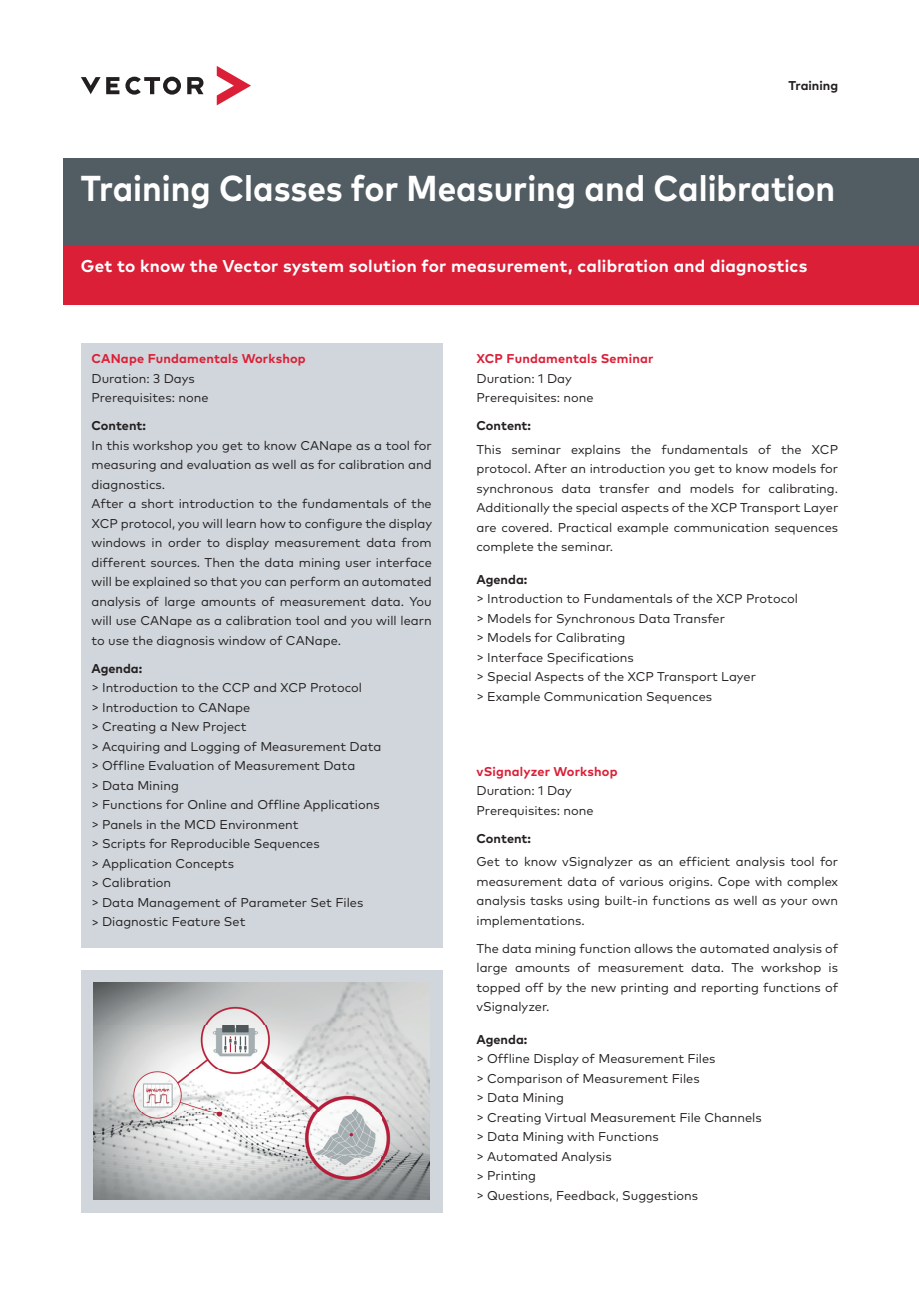
<style>
.page{position:relative;width:919px;height:1289px;background:#fff}
.page>*{position:absolute;margin:0;border:0;box-sizing:border-box;transform-origin:0 0}
.t1{font:700 36px "Mark Pro";color:#fff;scale:.93 1}
.t2{font:700 17.1px "Mark Pro";letter-spacing:.015em;color:#fff}
.t3{font:12.75px/19.5px "Mark Pro";color:#231f20}
.t4{font:700 12.75px "Mark Pro";letter-spacing:.015em;color:#da1f37}
.t5{font:700 12.75px "Mark Pro";color:#231f20}
</style>
<div class="page">
<svg style="left:217px;top:66px;width:34px;height:39px"></svg>
<svg style="left:125px;top:77px;width:56px;height:18px"></svg>
<svg style="left:81px;top:77px;width:38px;height:17px"></svg>
<svg style="left:187px;top:77px;width:16px;height:17px"></svg>
<div style="left:64px;top:158px;width:854px;height:88px;background:#525d63"></div>
<div style="left:64px;top:246px;width:854px;height:58px;background:#da1f37"></div>
<div style="left:81px;top:343px;width:361px;height:604px;background:#d0d6db"></div>
<div style="left:81px;top:969px;width:361px;height:243px;background:#d0d6db"></div>
<img style="left:94px;top:982px;width:335px;height:217px">
<p class="t5" style="left:788px;top:76px;width:51px">Training</p>
<h1 class="t1" style="left:81px;top:161px;width:812px">Training Classes for Measuring and Calibration</h1>
<h2 class="t2" style="left:81px;top:252px;width:728px">Get to know the Vector system solution for measurement, calibration and diagnostics</h2>
<p class="t4" style="left:91px;top:349px;width:216px">CANape Fundamentals Workshop</p>
<p class="t3" style="left:91px;top:367px;width:119px">Duration: 3 Days<br>Prerequisites: none</p>
<p class="t5" style="left:91px;top:416px;width:56px">Content:</p>
<p class="t3" style="left:91px;top:434px;width:342px">In this workshop you get to know CANape as a tool for measuring and evaluation as well as for calibration and diagnostics.<br>After a short introduction to the fundamentals of the XCP protocol, you will learn how to configure the display windows in order to display measurement data from different sources. Then the data mining user interface will be explained so that you can perform an automated analysis of large amounts of measurement data. You will use CANape as a calibration tool and you will learn to use the diagnosis window of CANape.</p>
<p class="t5" style="left:91px;top:658px;width:52px">Agenda:</p>
<p class="t3" style="left:91px;top:676px;width:291px">&gt; Introduction to the CCP and XCP Protocol<br>&gt; Introduction to CANape<br>&gt; Creating a New Project<br>&gt; Acquiring and Logging of Measurement Data &gt; Offline Evaluation of Measurement Data<br>&gt; Data Mining<br>&gt; Functions for Online and Offline Applications &gt; Panels in the MCD Environment<br>&gt; Scripts for Reproducible Sequences<br>&gt; Application Concepts<br>&gt; Calibration<br>&gt; Data Management of Parameter Set Files<br>&gt; Diagnostic Feature Set</p>
<p class="t4" style="left:476px;top:349px;width:178px">XCP Fundamentals Seminar</p>
<p class="t3" style="left:476px;top:367px;width:119px">Duration: 1 Day<br>Prerequisites: none</p>
<p class="t5" style="left:476px;top:416px;width:56px">Content:</p>
<p class="t3" style="left:476px;top:438px;width:363px;text-align:justify">This seminar explains the fundamentals of the XCP protocol. After an introduction you get to know models for synchronous data transfer and models for calibrating.<br>Additionally the special aspects of the XCP Transport Layer are covered. Practical example communication sequences complete the seminar.</p>
<p class="t5" style="left:476px;top:569px;width:52px">Agenda:</p>
<p class="t3" style="left:476px;top:588px;width:323px">&gt; Introduction to Fundamentals of the XCP Protocol &gt; Models for Synchronous Data Transfer<br>&gt; Models for Calibrating<br>&gt; Interface Specifications<br>&gt; Special Aspects of the XCP Transport Layer<br>&gt; Example Communication Sequences</p>
<p class="t4" style="left:476px;top:761px;width:142px">vSignalyzer Workshop</p>
<p class="t3" style="left:476px;top:779px;width:119px">Duration: 1 Day<br>Prerequisites: none</p>
<p class="t5" style="left:476px;top:828px;width:56px">Content:</p>
<p class="t3" style="left:476px;top:851px;width:363px;text-align:justify">Get to know vSignalyzer as an efficient analysis tool for measurement data of various origins. Cope with complex analysis tasks using built-in functions as well as your own implementations.</p>
<p class="t3" style="left:476px;top:937px;width:363px;text-align:justify">The data mining function allows the automated analysis of large amounts of measurement data. The workshop is topped off by the new printing and reporting functions of vSignalyzer.</p>
<p class="t5" style="left:476px;top:1029px;width:52px">Agenda:</p>
<p class="t3" style="left:476px;top:1047px;width:287px">&gt; Offline Display of Measurement Files<br>&gt; Comparison of Measurement Files<br>&gt; Data Mining<br>&gt; Creating Virtual Measurement File Channels &gt; Data Mining with Functions<br>&gt; Automated Analysis<br>&gt; Printing<br>&gt; Questions, Feedback, Suggestions</p>
</div>
